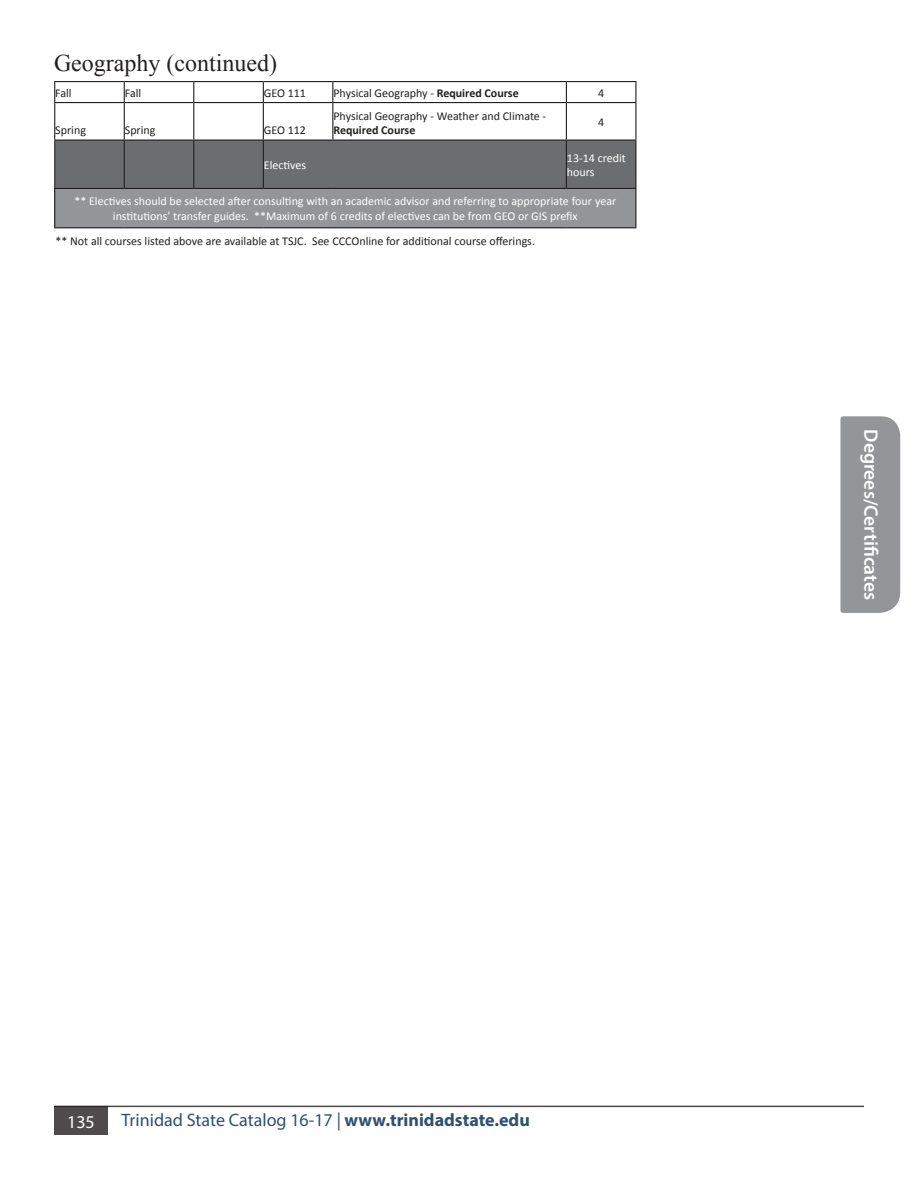
<style>
.page{position:relative;width:918px;height:1188px;background:#fff}
.page>*{position:absolute;margin:0;border:0;box-sizing:border-box;transform-origin:0 0}
.t1{font:24px "Times New Roman";color:#231f20}
.t2{font:600 19.5px "Myriad Pro";color:#fff}
.t3{font:18px "Myriad Pro";color:#2e5072}
.t4{font:18px "Myriad Pro";color:#fff}
.t5{font:12px/14.4px "Calibri";color:#231f20}
.t6{font:12px/14.4px "Calibri";color:#fff}
.s1{font-weight:700}
</style>
<div class="page">
<hr style="left:54px;top:1106px;width:810px;height:1px;background:#231f20">
<div style="left:54px;top:1106px;width:54px;height:28px;background:#4f4b4c"></div>
<div style="left:55px;top:140px;width:69px;height:48px;background:#6c6d70"></div>
<div style="left:124px;top:140px;width:70px;height:48px;background:#6c6d70"></div>
<div style="left:194px;top:140px;width:69px;height:48px;background:#6c6d70"></div>
<div style="left:263px;top:140px;width:303px;height:48px;background:#6c6d70"></div>
<div style="left:566px;top:140px;width:70px;height:48px;background:#6c6d70"></div>
<div style="left:55px;top:188px;width:581px;height:40px;background:#939598"></div>
<svg style="left:54px;top:82px;width:1px;height:20px"></svg>
<hr style="left:54px;top:81px;width:70px;height:1px;background:#231f20">
<svg style="left:124px;top:82px;width:1px;height:20px"></svg>
<svg style="left:193px;top:82px;width:1px;height:20px"></svg>
<hr style="left:124px;top:81px;width:70px;height:1px;background:#231f20">
<hr style="left:194px;top:81px;width:69px;height:1px;background:#231f20">
<svg style="left:263px;top:82px;width:1px;height:20px"></svg>
<svg style="left:332px;top:82px;width:1px;height:20px"></svg>
<svg style="left:566px;top:82px;width:1px;height:20px"></svg>
<svg style="left:635px;top:82px;width:1px;height:20px"></svg>
<hr style="left:263px;top:81px;width:70px;height:1px;background:#231f20">
<hr style="left:333px;top:81px;width:233px;height:1px;background:#231f20">
<hr style="left:566px;top:81px;width:70px;height:1px;background:#231f20">
<hr style="left:54px;top:103px;width:1px;height:37px;background:#231f20">
<hr style="left:54px;top:102px;width:70px;height:1px;background:#231f20">
<hr style="left:124px;top:103px;width:1px;height:37px;background:#231f20">
<hr style="left:124px;top:102px;width:70px;height:1px;background:#231f20">
<hr style="left:194px;top:102px;width:69px;height:1px;background:#231f20">
<hr style="left:263px;top:102px;width:70px;height:1px;background:#231f20">
<hr style="left:333px;top:102px;width:233px;height:1px;background:#231f20">
<hr style="left:193px;top:103px;width:1px;height:37px;background:#231f20">
<hr style="left:263px;top:103px;width:1px;height:37px;background:#231f20">
<hr style="left:332px;top:103px;width:1px;height:37px;background:#231f20">
<hr style="left:566px;top:103px;width:1px;height:37px;background:#231f20">
<hr style="left:566px;top:102px;width:70px;height:1px;background:#231f20">
<hr style="left:635px;top:103px;width:1px;height:37px;background:#231f20">
<hr style="left:54px;top:141px;width:1px;height:47px;background:#231f20">
<hr style="left:54px;top:140px;width:70px;height:1px;background:#231f20">
<hr style="left:124px;top:141px;width:1px;height:47px;background:#231f20">
<hr style="left:124px;top:140px;width:70px;height:1px;background:#231f20">
<hr style="left:194px;top:140px;width:69px;height:1px;background:#231f20">
<hr style="left:193px;top:141px;width:1px;height:47px;background:#231f20">
<hr style="left:263px;top:141px;width:1px;height:47px;background:#231f20">
<hr style="left:263px;top:140px;width:70px;height:1px;background:#231f20">
<hr style="left:333px;top:140px;width:233px;height:1px;background:#231f20">
<hr style="left:566px;top:140px;width:70px;height:1px;background:#231f20">
<hr style="left:566px;top:141px;width:1px;height:47px;background:#231f20">
<hr style="left:635px;top:141px;width:1px;height:47px;background:#231f20">
<hr style="left:54px;top:189px;width:1px;height:38px;background:#231f20">
<hr style="left:54px;top:188px;width:70px;height:1px;background:#231f20">
<hr style="left:124px;top:188px;width:70px;height:1px;background:#231f20">
<hr style="left:194px;top:188px;width:69px;height:1px;background:#231f20">
<hr style="left:263px;top:188px;width:70px;height:1px;background:#231f20">
<hr style="left:333px;top:188px;width:233px;height:1px;background:#231f20">
<hr style="left:566px;top:188px;width:70px;height:1px;background:#231f20">
<hr style="left:635px;top:189px;width:1px;height:38px;background:#231f20">
<hr style="left:54px;top:227px;width:70px;height:1px;background:#231f20">
<hr style="left:124px;top:227px;width:70px;height:1px;background:#231f20">
<hr style="left:194px;top:227px;width:69px;height:1px;background:#231f20">
<hr style="left:263px;top:227px;width:70px;height:1px;background:#231f20">
<hr style="left:333px;top:227px;width:233px;height:1px;background:#231f20">
<hr style="left:566px;top:227px;width:70px;height:1px;background:#231f20">
<div style="left:840px;top:416px;width:60px;height:197px;background:#939598"></div>
<h2 class="t1" style="left:54px;top:46px;width:225px">Geography (continued)</h2>
<p class="t5" style="left:55px;top:85px;width:18px">Fall</p>
<p class="t5" style="left:125px;top:85px;width:18px">Fall</p>
<p class="t5" style="left:264px;top:85px;width:44px">GEO 111</p>
<p class="t5" style="left:333px;top:85px;width:187px">Physical Geography - <span class="s1">Required Course</span></p>
<p class="t5" style="left:598px;top:85px;width:8px">4</p>
<p class="t5" style="left:55px;top:123px;width:32px">Spring</p>
<p class="t5" style="left:125px;top:123px;width:32px">Spring</p>
<p class="t5" style="left:264px;top:123px;width:44px">GEO 112</p>
<p class="t5" style="left:333px;top:109px;width:214px">Physical Geography - Weather and Climate -<br><span class="s1">Required Course</span></p>
<p class="t5" style="left:598px;top:115px;width:8px">4</p>
<p class="t6" style="left:264px;top:158px;width:44px">Electives</p>
<p class="t6" style="left:567px;top:150px;width:60px">13-14 credit hours</p>
<p class="t6" style="left:74px;top:194px;width:543px;text-align:center">** Electives should be selected after consulting with an academic advisor and referring to appropriate four year institutions’ transfer guides. **Maximum of 6 credits of electives can be from GEO or GIS prefix</p>
<p class="t5" style="left:56px;top:234px;width:481px">** Not all courses listed above are available at TSJC. See CCCOnline for additional course offerings.</p>
<h3 class="t4" style="left:67px;top:1110px;width:29px">135</h3>
<h3 class="t3" style="left:122px;top:1109px;width:410px">Trinidad State Catalog 16-17 | <span class="s1">www.trinidadstate.edu</span></h3>
<p class="t2" style="left:884px;top:429px;width:172px;rotate:90deg">Degrees/Certificates</p>
</div>
